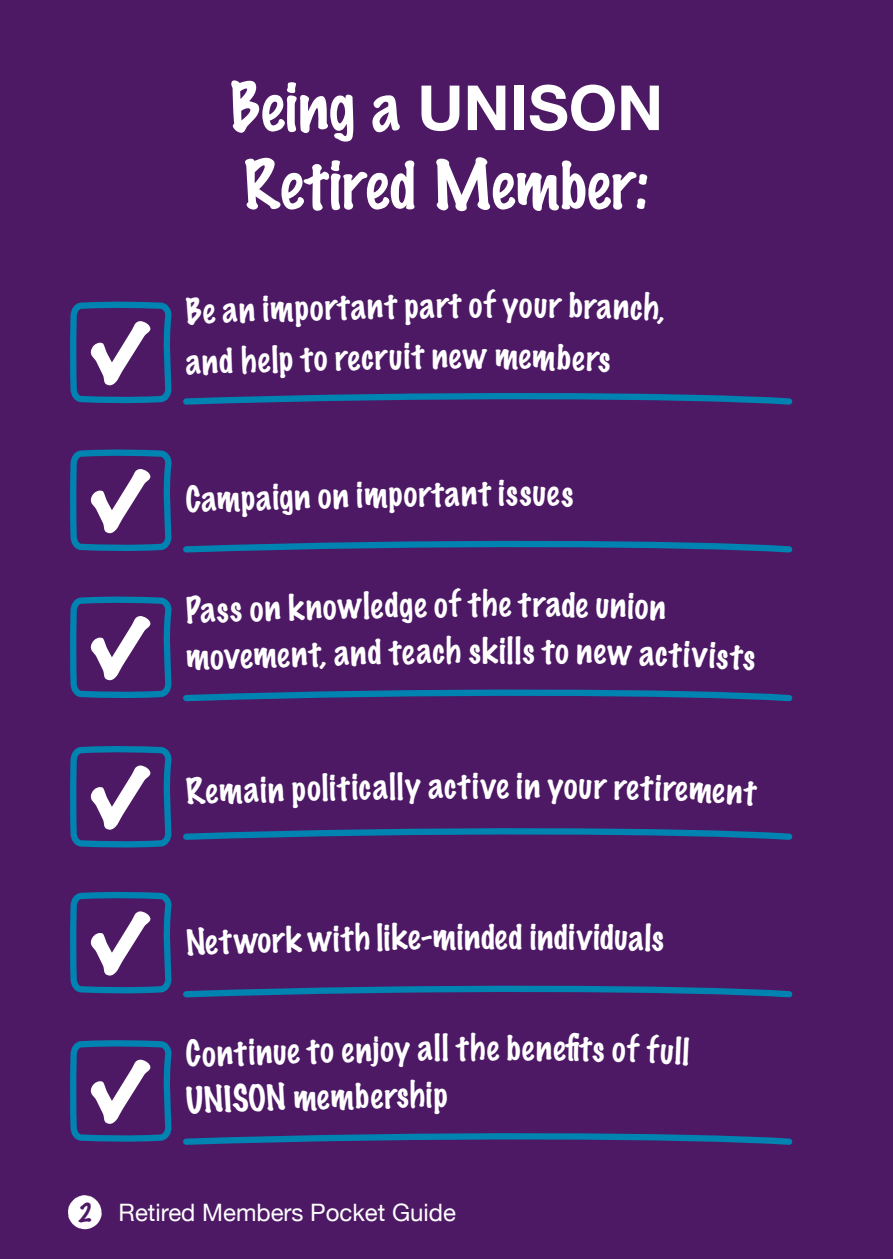
<style>
.page{position:relative;width:893px;height:1259px;background:#4d1965}
.page>*{position:absolute;margin:0;border:0;box-sizing:border-box;transform-origin:0 0}
.t1{font:100 62.4px/78px "Marker Felt";letter-spacing:.01em;color:#fff}
.t2{font:100 33px "Marker Felt";letter-spacing:.03em;color:#fff}
.t3{font:24px "Helvetica Neue";color:#fff}
.s1{font-family:"Helvetica Neue";font-weight:700}
.s2{font-family:"Marker Felt";font-weight:100;color:#4d1965}
</style>
<div class="page">
<svg style="left:183px;top:393px;width:610px;height:12px"></svg>
<svg style="left:183px;top:541px;width:610px;height:12px"></svg>
<svg style="left:183px;top:986px;width:610px;height:12px"></svg>
<svg style="left:183px;top:829px;width:610px;height:11px"></svg>
<svg style="left:70px;top:301px;width:102px;height:162px"></svg>
<svg style="left:183px;top:690px;width:610px;height:12px"></svg>
<svg style="left:70px;top:463px;width:102px;height:767px"></svg>
<svg style="left:91px;top:1059px;width:59px;height:64px"></svg>
<svg style="left:183px;top:1133px;width:610px;height:12px"></svg>
<svg style="left:68px;top:1195px;width:34px;height:34px"></svg>
<h1 class="t1" style="left:230px;top:66px;width:435px">Being a <span class="s1">UNISON<br></span>Retired Member:</h1>
<p class="t2" style="left:185px;top:285px;width:124px;rotate:-2deg">Be an imp</p>
<p class="t2" style="left:310px;top:281px;width:140px;rotate:-1deg">ortant par</p>
<p class="t2" style="left:449px;top:278px;width:100px">t of you</p>
<p class="t2" style="left:549px;top:278px;width:65px;rotate:1deg">r bra</p>
<p class="t2" style="left:614px;top:279px;width:53px;rotate:2deg">nch,</p>
<p class="t2" style="left:185px;top:336px;width:143px;rotate:-2deg">and help to</p>
<p class="t2" style="left:334px;top:331px;width:90px;rotate:-1deg">recruit</p>
<p class="t2" style="left:432px;top:329px;width:57px">new</p>
<p class="t2" style="left:185px;top:473px;width:126px;rotate:-2deg">Campaign</p>
<p class="t2" style="left:317px;top:469px;width:143px;rotate:-1deg">on importa</p>
<p class="t2" style="left:461px;top:466px;width:99px">nt issue</p>
<p class="t2" style="left:185px;top:584px;width:120px;rotate:-2deg">Pass on k</p>
<p class="t2" style="left:305px;top:580px;width:143px;rotate:-1deg">nowledge o</p>
<p class="t2" style="left:449px;top:577px;width:98px">f the tr</p>
<p class="t2" style="left:546px;top:577px;width:65px;rotate:1deg">ade u</p>
<p class="t2" style="left:611px;top:578px;width:57px;rotate:2deg">nion</p>
<p class="t2" style="left:185px;top:631px;width:123px;rotate:-2deg">movemen</p>
<p class="t2" style="left:308px;top:627px;width:154px;rotate:-1deg">t, and teach</p>
<p class="t2" style="left:469px;top:624px;width:87px">skills t</p>
<p class="t2" style="left:556px;top:624px;width:78px;rotate:1deg">o new</p>
<p class="t2" style="left:641px;top:626px;width:52px;rotate:2deg">acti</p>
<p class="t2" style="left:694px;top:628px;width:64px;rotate:3deg">vists</p>
<p class="t2" style="left:185px;top:765px;width:122px;rotate:-2deg">Remain p</p>
<p class="t2" style="left:307px;top:761px;width:151px;rotate:-1deg">olitically ac</p>
<p class="t2" style="left:458px;top:759px;width:107px">tive in y</p>
<p class="t2" style="left:564px;top:759px;width:76px;rotate:1deg">our re</p>
<p class="t2" style="left:642px;top:760px;width:48px;rotate:2deg">tire</p>
<p class="t2" style="left:690px;top:762px;width:69px;rotate:3deg">ment</p>
<p class="t2" style="left:185px;top:916px;width:87px;rotate:-2deg">Netwo</p>
<p class="t2" style="left:271px;top:913px;width:186px;rotate:-1deg">rk with like-m</p>
<p class="t2" style="left:457px;top:910px;width:113px">inded ind</p>
<p class="t2" style="left:569px;top:910px;width:84px;rotate:1deg">ividual</p>
<p class="t2" style="left:185px;top:1027px;width:115px;rotate:-2deg">Continue</p>
<p class="t2" style="left:307px;top:1023px;width:143px;rotate:-1deg">to enjoy all</p>
<p class="t2" style="left:456px;top:1021px;width:98px">the ben</p>
<p class="t2" style="left:553px;top:1021px;width:53px;rotate:1deg">efts</p>
<p class="t2" style="left:613px;top:1022px;width:63px;rotate:2deg">of fu</p>
<p class="t2" style="left:185px;top:1074px;width:101px;rotate:-2deg">UNISON</p>
<p class="t2" style="left:293px;top:1070px;width:156px;rotate:-1deg">membership</p>
<p class="t3" style="left:78px;top:1195px;width:379px"><span class="s2">2</span> Retired Members Pocket Guide</p>
</div>
